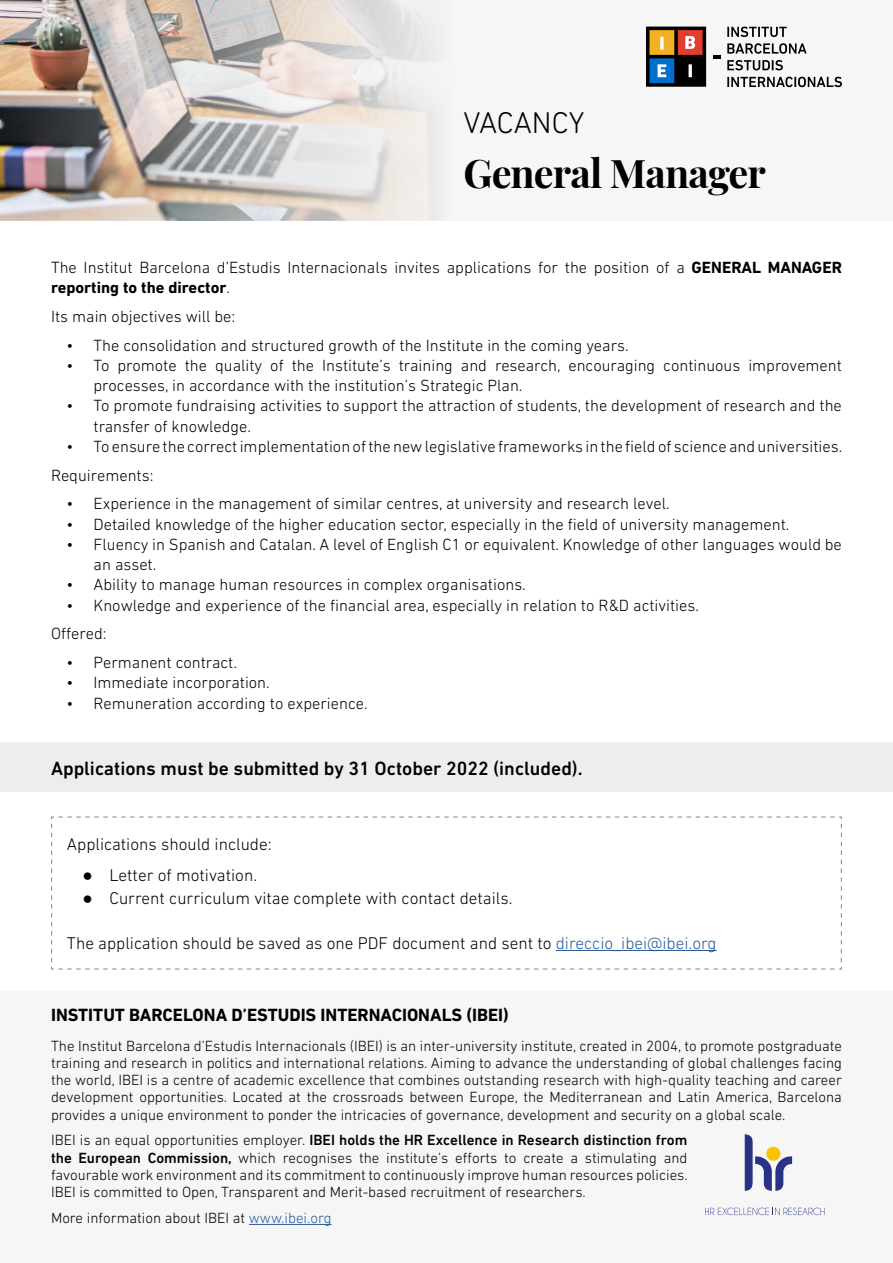
<style>
.page{position:relative;width:893px;height:1263px;background:#fff}
.page>*{position:absolute;margin:0;border:0;box-sizing:border-box;transform-origin:0 0}
.t1{font:700 39.45px "Playfair Display";letter-spacing:-.02em;color:#000}
.t2{font:300 30.45px "DIN Next LT Pro";color:#000}
.t3{font:500 19.5px "DIN Next LT Pro";color:#000}
.t4{font:700 18px "DIN Next LT Pro";color:#000}
.t5{font:300 17.25px "DIN Next LT Pro";color:#000}
.t6{font:300 16.5px/20.2px "DIN Next LT Pro";color:#000}
.t7{font:300 15px/17.2px "DIN Next LT Pro";color:#000;text-align:justify}
.s1{font-weight:700}
.s2{font-family:"Courier New";font-weight:400}
.s3{color:#275b9b}
.s4{font-weight:500}
</style>
<div class="page">
<svg style="left:51px;top:816px;width:791px;height:154px"></svg>
<div style="left:0;top:0;width:893px;height:221px;background:#f6f6f6"></div>
<img style="left:0;top:0;width:437px;height:221px">
<div style="left:0;top:742px;width:893px;height:50px;background:#ededed"></div>
<svg style="left:713px;top:55px;width:7px;height:3px"></svg>
<svg style="left:646px;top:27px;width:60px;height:60px"></svg>
<svg style="left:727px;top:27px;width:60px;height:10px"></svg>
<svg style="left:727px;top:43px;width:80px;height:11px"></svg>
<svg style="left:727px;top:60px;width:56px;height:10px"></svg>
<svg style="left:727px;top:77px;width:115px;height:10px"></svg>
<hr style="left:556px;top:950px;width:161px;height:1px;background:#275b9b">
<div style="left:0;top:991px;width:893px;height:272px;background:#f6f6f6"></div>
<hr style="left:249px;top:1224px;width:83px;height:1px;background:#275b9b">
<svg style="left:705px;top:1207px;width:119px;height:8px"></svg>
<svg style="left:745px;top:1134px;width:47px;height:57px"></svg>
<h2 class="t2" style="left:463px;top:106px;width:122px">VACANCY</h2>
<h1 class="t1" style="left:463px;top:142px;width:304px">General Manager</h1>
<p class="t6" style="left:51px;top:257px;width:792px">The Institut Barcelona d’Estudis Internacionals invites applications for the position of a <span class="s1">GENERAL MANAGER reporting to the director</span>.</p>
<p class="t6" style="left:51px;top:306px;width:186px">Its main objectives will be:</p>
<p class="t6" style="left:67px;top:335px;width:564px">• The consolidation and structured growth of the Institute in the coming years.</p>
<p class="t6" style="left:94px;top:355px;width:750px;text-indent:-27px">• To promote the quality of the Institute’s training and research, encouraging continuous improvement processes, in accordance with the institution’s Strategic Plan.</p>
<p class="t6" style="left:94px;top:395px;width:750px;text-indent:-27px">• To promote fundraising activities to support the attraction of students, the development of research and the transfer of knowledge.</p>
<p class="t6" style="left:51px;top:432px;width:793px;line-height:28.8px;text-indent:16px">• To ensure the correct implementation of the new legislative frameworks in the field of science and universities.<br>Requirements:</p>
<p class="t6" style="left:67px;top:493px;width:605px">• Experience in the management of similar centres, at university and research level.</p>
<p class="t6" style="left:67px;top:514px;width:724px">• Detailed knowledge of the higher education sector, especially in the field of university management.</p>
<p class="t6" style="left:94px;top:534px;width:750px;text-indent:-27px">• Fluency in Spanish and Catalan. A level of English C1 or equivalent. Knowledge of other languages would be an asset.</p>
<p class="t6" style="left:67px;top:574px;width:461px">• Ability to manage human resources in complex organisations.</p>
<p class="t6" style="left:51px;top:590px;width:649px;line-height:28.8px;text-indent:16px">• Knowledge and experience of the financial area, especially in relation to R&amp;D activities.<br>Offered:</p>
<p class="t6" style="left:67px;top:652px;width:172px">• Permanent contract.</p>
<p class="t6" style="left:67px;top:672px;width:205px">• Immediate incorporation.</p>
<p class="t6" style="left:67px;top:693px;width:303px">• Remuneration according to experience.</p>
<p class="t3" style="left:51px;top:757px;width:533px">Applications must be submitted by 31 October 2022 (included).</p>
<p class="t5" style="left:67px;top:834px;width:206px">Applications should include:</p>
<p class="t5" style="left:82px;top:865px;width:176px"><span class="s2">●</span> Letter of motivation.</p>
<p class="t5" style="left:82px;top:888px;width:431px"><span class="s2">●</span> Current curriculum vitae complete with contact details.</p>
<p class="t5" style="left:67px;top:933px;width:651px">The application should be saved as one PDF document and sent to <span class="s3">direccio_ibei@ibei.org</span></p>
<p class="t4" style="left:51px;top:1004px;width:459px">INSTITUT BARCELONA D’ESTUDIS INTERNACIONALS (IBEI)</p>
<p class="t7" style="left:51px;top:1037px;width:792px">The Institut Barcelona d’Estudis Internacionals (IBEI) is an inter-university institute, created in 2004, to promote postgraduate training and research in politics and international relations. Aiming to advance the understanding of global challenges facing the world, IBEI is a centre of academic excellence that combines outstanding research with high-quality teaching and career development opportunities. Located at the crossroads between Europe, the Mediterranean and Latin America, Barcelona provides a unique environment to ponder the intricacies of governance, development and security on a global scale.</p>
<p class="t7" style="left:51px;top:1131px;width:638px">IBEI is an equal opportunities employer. <span class="s4">IBEI holds the HR Excellence in Research distinction from the European Commission,</span> which recognises the institute’s efforts to create a stimulating and favourable work environment and its commitment to continuously improve human resources policies.<br>IBEI is committed to Open, Transparent and Merit-based recruitment of researchers.</p>
<p class="t7" style="left:51px;top:1209px;width:282px">More information about IBEI at <span class="s3">www.ibei.org</span></p>
</div>
